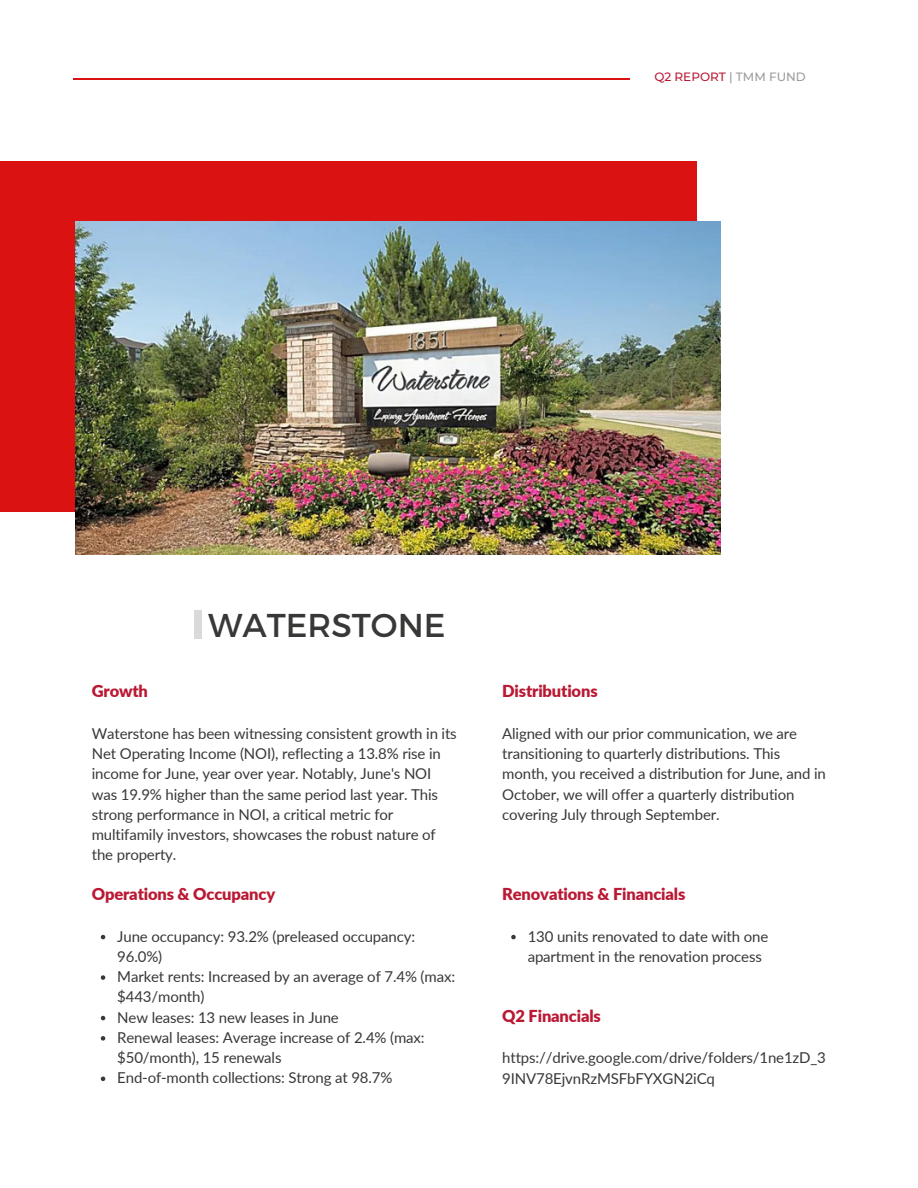
<style>
.page{position:relative;width:918px;height:1188px;background:#fff}
.page>*{position:absolute;margin:0;border:0;box-sizing:border-box;transform-origin:0 0}
.t1{font:33px "Montserrat";color:#383837}
.t2{font:900 16.5px "Lato";letter-spacing:-.01em;color:#ba1833}
.t3{font:15px/20.2px "Lato";letter-spacing:-.01em;color:#383837}
.t4{font:500 12px "Montserrat";color:#ba1833}
.s1{color:#9c9c9b}
</style>
<div class="page">
<div style="left:0;top:161px;width:697px;height:350px;background:#db1212"></div>
<img style="left:76px;top:222px;width:645px;height:333px">
<hr style="left:73px;top:79px;width:556px;height:1px;background:#db1212">
<div style="left:194px;top:611px;width:8px;height:28px;background:#dadada"></div>
<svg style="left:101px;top:935px;width:4px;height:4px"></svg>
<svg style="left:101px;top:975px;width:4px;height:5px"></svg>
<svg style="left:101px;top:1016px;width:4px;height:4px"></svg>
<svg style="left:101px;top:1036px;width:4px;height:5px"></svg>
<svg style="left:101px;top:1077px;width:4px;height:4px"></svg>
<svg style="left:511px;top:935px;width:5px;height:4px"></svg>
<p class="t4" style="left:654px;top:69px;width:153px">Q2 REPORT <span class="s1">| TMM FUND</span></p>
<p class="t1" style="left:208px;top:604px;width:239px">WATERSTONE</p>
<p class="t2" style="left:502px;top:680px;width:97px">Distributions</p>
<p class="t2" style="left:92px;top:681px;width:58px">Growth</p>
<p class="t3" style="left:92px;top:723px;width:367px">Waterstone has been witnessing consistent growth in its Net Operating Income (NOI), reflecting a 13.8% rise in income for June, year over year. Notably, June's NOI was 19.9% higher than the same period last year. This strong performance in NOI, a critical metric for multifamily investors, showcases the robust nature of the property.</p>
<p class="t3" style="left:502px;top:723px;width:325px">Aligned with our prior communication, we are transitioning to quarterly distributions. This month, you received a distribution for June, and in October, we will offer a quarterly distribution covering July through September.</p>
<p class="t2" style="left:92px;top:884px;width:185px">Operations &amp; Occupancy</p>
<p class="t2" style="left:502px;top:884px;width:185px">Renovations &amp; Financials</p>
<p class="t3" style="left:117px;top:926px;width:299px">June occupancy: 93.2% (preleased occupancy:<br>96.0%)</p>
<p class="t3" style="left:117px;top:966px;width:339px">Market rents: Increased by an average of 7.4% (max: $443/month)</p>
<p class="t3" style="left:117px;top:1007px;width:223px">New leases: 13 new leases in June</p>
<p class="t3" style="left:117px;top:1027px;width:309px">Renewal leases: Average increase of 2.4% (max: $50/month), 15 renewals</p>
<p class="t3" style="left:117px;top:1067px;width:277px">End-of-month collections: Strong at 98.7%</p>
<p class="t3" style="left:528px;top:926px;width:242px">130 units renovated to date with one apartment in the renovation process</p>
<p class="t2" style="left:502px;top:1005px;width:100px">Q2 Financials</p>
<p class="t3" style="left:502px;top:1047px;width:325px">https://drive.google.com/drive/folders/1ne1zD_3<br>9INV78EjvnRzMSFbFYXGN2iCq</p>
</div>
